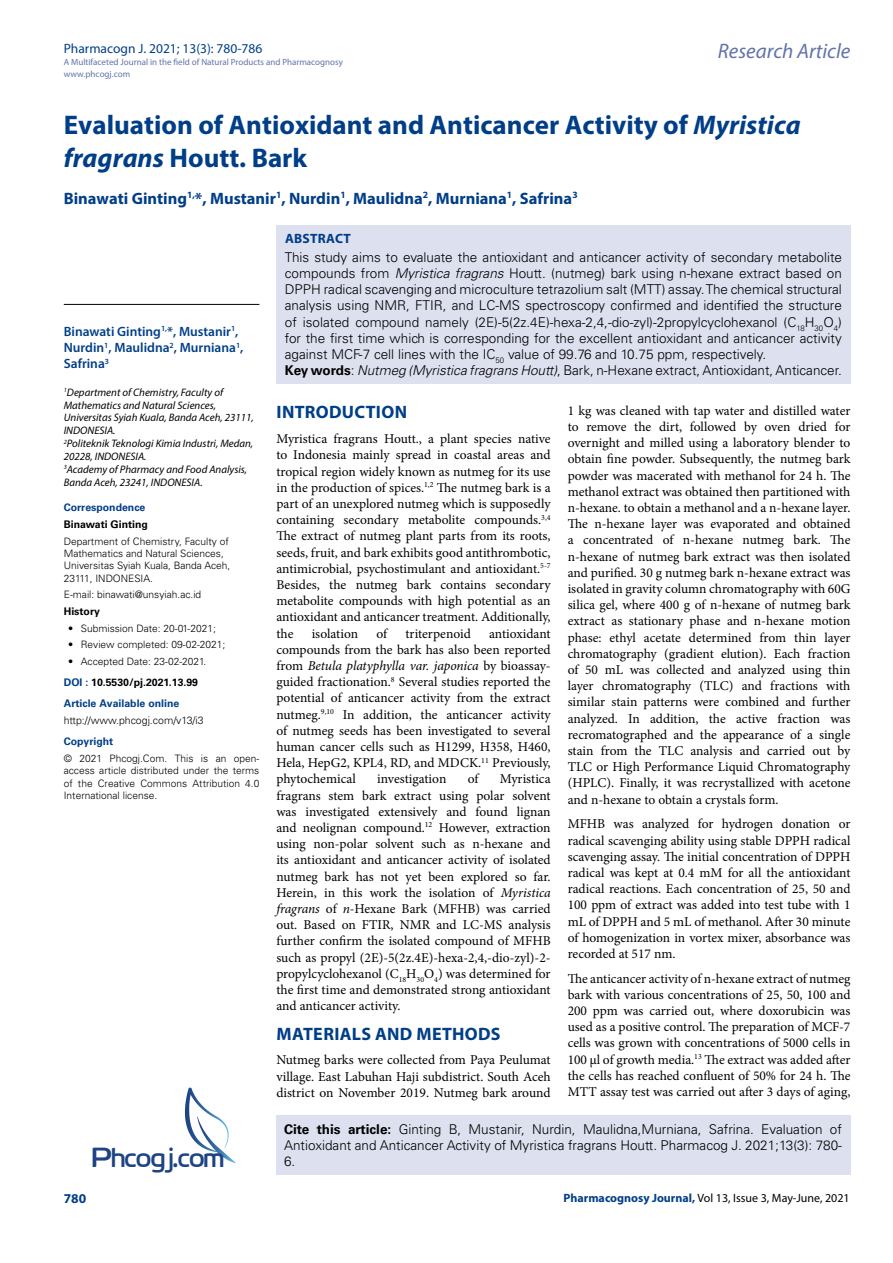
<style>
.page{position:relative;width:893px;height:1263px;background:#fff}
.page>*{position:absolute;margin:0;border:0;box-sizing:border-box;transform-origin:0 0}
.t1{font:27.6px "Cloud World";color:#1e4384}
.t2{font:700 27px/33px "Myriad Pro";color:#003e88}
.t3{font:italic 21px "Myriad Pro";color:#6273aa}
.t4{font:700 18px "Myriad Pro";letter-spacing:.02em;color:#003e88}
.t5{font:700 16.5px "Myriad Pro";color:#003e88}
.t6{font:13.5px/16.2px "Minion Pro";color:#000;text-align:justify}
.t7{font:300 13.5px/16.2px "Univers LT Std";color:#000}
.t8{font:600 13.5px/16.2px "Myriad Pro";color:#003e88}
.t9{font:13.5px "Myriad Pro";color:#003f89}
.t10{font:700 13.5px "Myriad Pro";letter-spacing:.02em;color:#003e88}
.t11{font:12px "Myriad Pro";color:#000}
.t12{font:italic 10.8px/12.9px "Myriad Pro";color:#000}
.t13{font:700 10.5px/21.1px "Univers LT Std";color:#003e88}
.t14{font:300 10.5px "Univers LT Std";color:#000}
.t15{font:700 10.5px "Univers LT Std";color:#000}
.t16{font:300 10.2px/12.3px "Univers LT Std";color:#000}
.t17{font:9px/12px "Myriad Pro";color:#6273aa}
.s1{font-style:italic}
.s2{color:#000}
.s3{font-weight:700}
.s4{font-weight:700;color:#003e88}
</style>
<div class="page">
<div style="left:276px;top:1115px;width:574px;height:60px;background:#dde0ef"></div>
<svg style="left:185px;top:1087px;width:51px;height:76px"></svg>
<div style="left:276px;top:225px;width:574px;height:159px;background:#dde0ef"></div>
<hr style="left:64px;top:304px;width:195px;height:1px;background:#000">
<p class="t9" style="left:64px;top:40px;width:200px">Pharmacogn J. 2021; 13(3): 780-786</p>
<p class="t17" style="left:64px;top:55px;width:281px">A Multifaceted Journal in the field of Natural Products and Pharmacognosy www.phcogj.com</p>
<h3 class="t3" style="left:718px;top:38px;width:134px">Research Article</h3>
<h2 class="t2" style="left:64px;top:108px;width:738px">Evaluation of Antioxidant and Anticancer Activity of <span class="s1">Myristica fragrans</span> Houtt. Bark</h2>
<p class="t5" style="left:64px;top:187px;width:515px">Binawati Ginting<sup>1,</sup>*, Mustanir<sup>1</sup>, Nurdin<sup>1</sup>, Maulidna<sup>2</sup>, Murniana<sup>1</sup>, Safrina<sup>3</sup></p>
<p class="t8" style="left:64px;top:323px;width:181px">Binawati Ginting<sup>1,</sup>*, Mustanir<sup>1</sup>,<br>Nurdin<sup>1</sup>, Maulidna<sup>2</sup>, Murniana<sup>1</sup>,<br>Safrina<sup>3</sup></p>
<p class="t12" style="left:64px;top:385px;width:192px"><sup>1</sup>Department of Chemistry, Faculty of Mathematics and Natural Sciences, Universitas Syiah Kuala, Banda Aceh, 23111, INDONESIA.<br><sup>2</sup>Politeknik Teknologi Kimia Industri, Medan, 20228, INDONESIA.<br><sup>3</sup>Academy of Pharmacy and Food Analysis, Banda Aceh, 23241, INDONESIA.</p>
<p class="t13" style="left:64px;top:497px;width:83px">Correspondence</p>
<p class="t15" style="left:64px;top:518px;width:86px">Binawati Ginting</p>
<p class="t16" style="left:64px;top:535px;width:168px">Department of Chemistry, Faculty of<br>Mathematics and Natural Sciences,<br>Universitas Syiah Kuala, Banda Aceh,<br>23111, INDONESIA.</p>
<p class="t16" style="left:64px;top:589px;width:139px">E-mail: binawati@unsyiah.ac.id</p>
<p class="t15" style="left:64px;top:605px;width:38px">History</p>
<p class="t16" style="left:68px;top:622px;width:149px">• Submission Date: 20-01-2021;</p>
<p class="t16" style="left:68px;top:639px;width:159px">• Review completed: 09-02-2021;</p>
<p class="t16" style="left:68px;top:655px;width:140px">• Accepted Date: 23-02-2021.</p>
<p class="t13" style="left:64px;top:672px;width:136px">DOI : <span class="s2">10.5530/pj.2021.13.99<br></span>Article Available online</p>
<p class="t14" style="left:64px;top:714px;width:141px">http://www.phcogj.com/v13/i3</p>
<p class="t13" style="left:64px;top:731px;width:51px">Copyright</p>
<p class="t16" style="left:64px;top:752px;width:197px;text-align:justify">© 2021 Phcogj.Com. This is an open&shy;access article distributed under the terms of the Creative Commons Attribution 4.0<br>International license.</p>
<p class="t10" style="left:285px;top:230px;width:67px">ABSTRACT</p>
<p class="t7" style="left:285px;top:249px;width:559px">This study aims to evaluate the antioxidant and anticancer activity of secondary metabolite compounds from <span class="s1">Myristica fragrans</span> Houtt. (nutmeg) bark using n-hexane extract based on DPPH radical scavenging and microculture tetrazolium salt (MTT) assay. The chemical structural analysis using NMR, FTIR, and LC-MS spectroscopy confirmed and identified the structure of isolated compound namely (2E)-5(2z.4E)-hexa-2,4,-dio-zyl)-2propylcyclohexanol (C<sub>18</sub>H<sub>30</sub>O<sub>4</sub>) for the first time which is corresponding for the excellent antioxidant and anticancer activity against MCF-7 cell lines with the IC<sub>50</sub> value of 99.76 and 10.75 ppm, respectively.<br><span class="s3">Key words</span>: <span class="s1">Nutmeg (Myristica fragrans Houtt)</span>, Bark, n-Hexane extract, Antioxidant, Anticancer.</p>
<h3 class="t4" style="left:277px;top:401px;width:132px">INTRODUCTION</h3>
<p class="t6" style="left:276px;top:431px;width:276px">Myristica fragrans Houtt., a plant species native to Indonesia mainly spread in coastal areas and tropical region widely known as nutmeg for its use in the production of spices.<sup>1,2</sup> The nutmeg bark is a part of an unexplored nutmeg which is supposedly containing secondary metabolite compounds.<sup>3,4<br></sup>The extract of nutmeg plant parts from its roots, seeds, fruit, and bark exhibits good antithrombotic, antimicrobial, psychostimulant and antioxidant.<sup>5-7<br></sup>Besides, the nutmeg bark contains secondary metabolite compounds with high potential as an antioxidant and anticancer treatment. Additionally, the</p>
<p class="t6" style="left:276px;top:625px;width:276px;text-indent:213px">antioxidant compounds from the bark has also been reported from <span class="s1">Betula platyphylla var. japonica</span> by bioassay&shy;guided fractionation.<sup>8</sup> Several studies reported the potential of anticancer activity from the extract nutmeg.<sup>9,10</sup> In addition, the anticancer activity of nutmeg seeds has been investigated to several human cancer cells such as H1299, H358, H460, Hela, HepG2, KPL4, RD, and MDCK.<sup>11</sup> Previously, phytochemical</p>
<p class="t6" style="left:312px;top:625px;width:48px">isolation</p>
<p class="t6" style="left:376px;top:625px;width:12px">of</p>
<p class="t6" style="left:405px;top:625px;width:67px">triterpenoid</p>
<p class="t6" style="left:377px;top:771px;width:71px">investigation</p>
<p class="t6" style="left:468px;top:771px;width:12px">of</p>
<p class="t6" style="left:276px;top:771px;width:276px;text-indent:223px">Myristica fragrans stem bark extract using polar solvent was investigated extensively and found lignan and neolignan compound.<sup>12</sup> However, extraction using non-polar solvent such as n-hexane and its antioxidant and anticancer activity of isolated nutmeg bark has not yet been explored so far.<br>Herein, in this work the isolation of <span class="s1">Myristica fragrans</span> of <span class="s1">n-</span>Hexane Bark (MFHB) was carried out. Based on FTIR, NMR and LC-MS analysis further confirm the isolated compound of MFHB such as propyl (2E)-5(2z.4E)-hexa-2,4,-dio-zyl)-2- propylcyclohexanol (C<sub>18</sub>H<sub>30</sub>O<sub>4</sub>) was determined for the first time and demonstrated strong antioxidant and anticancer activity.</p>
<h3 class="t4" style="left:277px;top:1022px;width:226px">MATERIALS AND METHODS</h3>
<p class="t6" style="left:276px;top:1052px;width:276px">Nutmeg barks were collected from Paya Peulumat village. East Labuhan Haji subdistrict. South Aceh district on November 2019. Nutmeg bark around</p>
<p class="t6" style="left:568px;top:402px;width:284px">1 kg was cleaned with tap water and distilled water to remove the dirt, followed by oven dried for overnight and milled using a laboratory blender to obtain fine powder. Subsequently, the nutmeg bark powder was macerated with methanol for 24 h. The methanol extract was obtained then partitioned with n-hexane. to obtain a methanol and a n-hexane layer.<br>The n-hexane layer was evaporated and obtained a concentrated of n-hexane nutmeg bark. The n-hexane of nutmeg bark extract was then isolated and purified. 30 g nutmeg bark n-hexane extract was isolated in gravity column chromatography with 60G silica gel, where 400 g of n-hexane of nutmeg bark extract as stationary phase and n-hexane motion phase: ethyl acetate determined from thin layer chromatography (gradient elution). Each fraction of 50 mL was collected and analyzed using thin layer chromatography (TLC) and fractions with similar stain patterns were combined and further analyzed. In addition, the active fraction was recromatographed and the appearance of a single stain from the TLC analysis and carried out by TLC or High Performance Liquid Chromatography (HPLC). Finally, it was recrystallized with acetone and n-hexane to obtain a crystals form.</p>
<p class="t6" style="left:568px;top:816px;width:284px">MFHB was analyzed for hydrogen donation or radical scavenging ability using stable DPPH radical scavenging assay. The initial concentration of DPPH radical was kept at 0.4 mM for all the antioxidant radical reactions. Each concentration of 25, 50 and 100 ppm of extract was added into test tube with 1 mL of DPPH and 5 mL of methanol. After 30 minute of homogenization in vortex mixer, absorbance was recorded at 517 nm.</p>
<p class="t6" style="left:568px;top:970px;width:284px">The anticancer activity of n-hexane extract of nutmeg bark with various concentrations of 25, 50, 100 and 200 ppm was carried out, where doxorubicin was used as a positive control. The preparation of MCF-7 cells was grown with concentrations of 5000 cells in 100 μl of growth media.<sup>13</sup> The extract was added after the cells has reached confluent of 50% for 24 h. The MTT assay test was carried out after 3 days of aging,</p>
<p class="t7" style="left:284px;top:1121px;width:559px"><span class="s3">Cite this article:</span> Ginting B, Mustanir, Nurdin, Maulidna,Murniana, Safrina. Evaluation of<br>Antioxidant and Anticancer Activity of Myristica fragrans Houtt. Pharmacog J. 2021;13(3): 780-</p>
<h1 class="t1" style="left:92px;top:1136px;width:134px">Phcogj.com</h1>
<p class="t7" style="left:284px;top:1153px;width:13px">6.</p>
<p class="t10" style="left:64px;top:1190px;width:24px">780</p>
<p class="t11" style="left:563px;top:1190px;width:288px"><span class="s4">Pharmacognosy Journal,</span> Vol 13, Issue 3, May-June, 2021</p>
</div>
